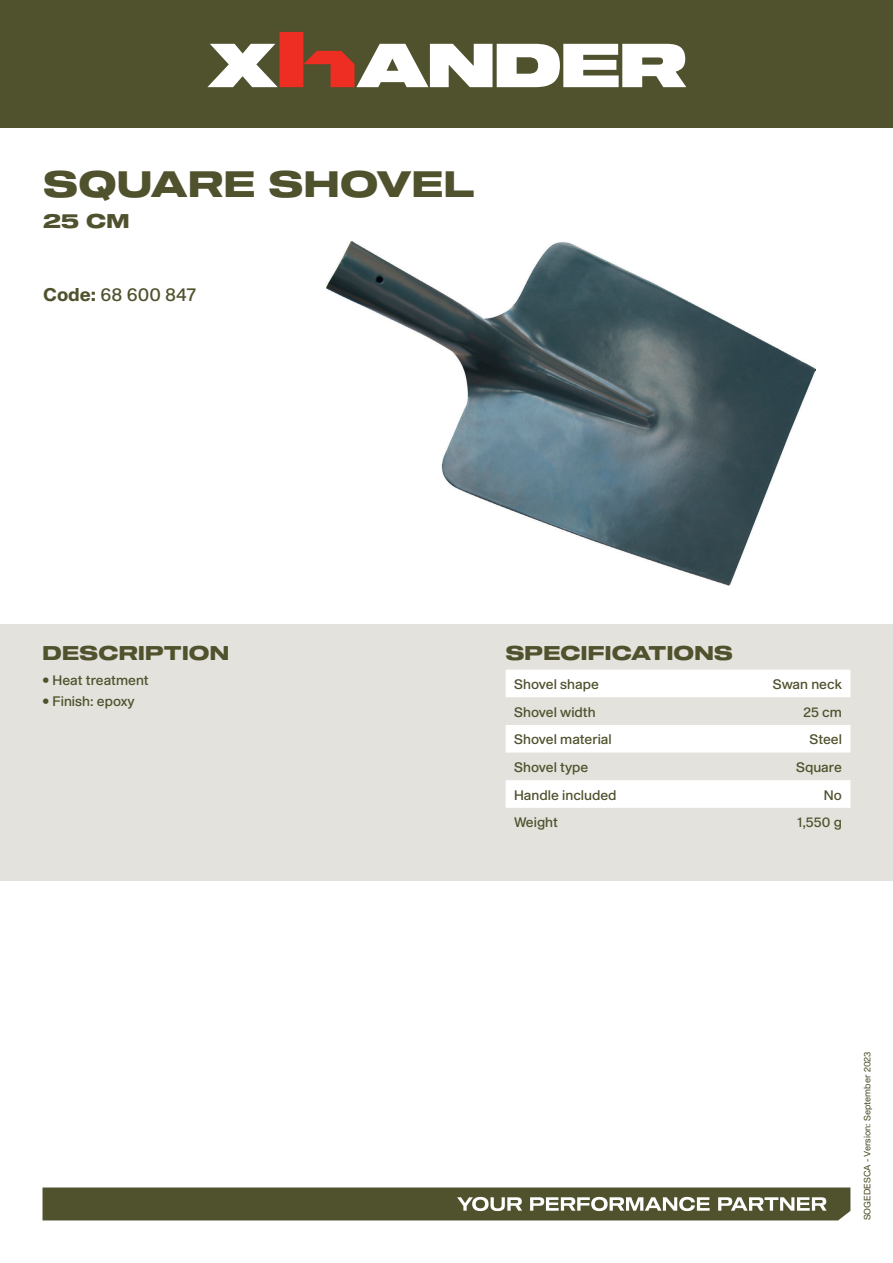
<style>
.page{position:relative;width:893px;height:1263px;background:#fff}
.page>*{position:absolute;margin:0;border:0;box-sizing:border-box;transform-origin:0 0}
.NOM_PRODUIT{font:36px "Shapiro 75 Heavy Extd";letter-spacing:.01em;color:#50512d}
.SsTitre{font:19.5px "Shapiro 75 Heavy Extd";letter-spacing:.01em;color:#50512d}
.NOM_PRODUIT-2{font:18px "Shapiro 55 Middle";color:#50512d}
.Txt_courant{font:13.5px "Shapiro 55 Middle";color:#50512d}
.Txt_courant-2{font:9px "Shapiro 45 Welter";color:#50512d}
.s1{font-family:"Shapiro 75";font-weight:800}
</style>
<div class="page">
<svg style="left:43px;top:1187px;width:807px;height:33px;background:#636444"></svg>
<div style="left:0;top:0;width:893px;height:128px;background:#50512d"></div>
<svg style="left:207px;top:32px;width:479px;height:55px"></svg>
<div style="left:0;top:624px;width:893px;height:257px;background:#e3e2dc"></div>
<svg style="left:506px;top:670px;width:344px;height:82px"></svg>
<div style="left:506px;top:780px;width:344px;height:28px;background:#fff"></div>
<img style="left:326px;top:241px;width:489px;height:344px">
<p class="NOM_PRODUIT" style="left:43px;top:159px;width:433px">SQUARE SHOVEL</p>
<p class="SsTitre" style="left:43px;top:207px;width:88px">25 CM</p>
<p class="NOM_PRODUIT-2" style="left:43px;top:281px;width:155px"><span class="s1">Code:</span> 68 600 847</p>
<p class="SsTitre" style="left:43px;top:639px;width:188px">DESCRIPTION</p>
<p class="Txt_courant" style="left:43px;top:671px;width:108px">• Heat treatment</p>
<p class="Txt_courant" style="left:43px;top:691px;width:94px">• Finish: epoxy</p>
<p class="SsTitre" style="left:506px;top:639px;width:229px">SPECIFICATIONS</p>
<p class="Txt_courant" style="left:514px;top:674px;width:86px">Shovel shape</p>
<p class="Txt_courant" style="left:773px;top:674px;width:71px">Swan neck</p>
<p class="Txt_courant" style="left:514px;top:702px;width:83px">Shovel width</p>
<p class="Txt_courant" style="left:803px;top:702px;width:40px">25 cm</p>
<p class="Txt_courant" style="left:514px;top:730px;width:99px">Shovel material</p>
<p class="Txt_courant" style="left:809px;top:730px;width:34px">Steel</p>
<p class="Txt_courant" style="left:514px;top:757px;width:76px">Shovel type</p>
<p class="Txt_courant" style="left:796px;top:757px;width:47px">Square</p>
<p class="Txt_courant" style="left:514px;top:785px;width:104px">Handle included</p>
<p class="Txt_courant" style="left:824px;top:785px;width:20px">No</p>
<p class="Txt_courant" style="left:514px;top:813px;width:45px">Weight</p>
<p class="Txt_courant" style="left:797px;top:813px;width:46px">1,550 g</p>
<p class="Txt_courant-2" style="left:861px;top:1220px;width:171px;rotate:-90deg">SOGEDESCA - Version: September 2023</p>
</div>
